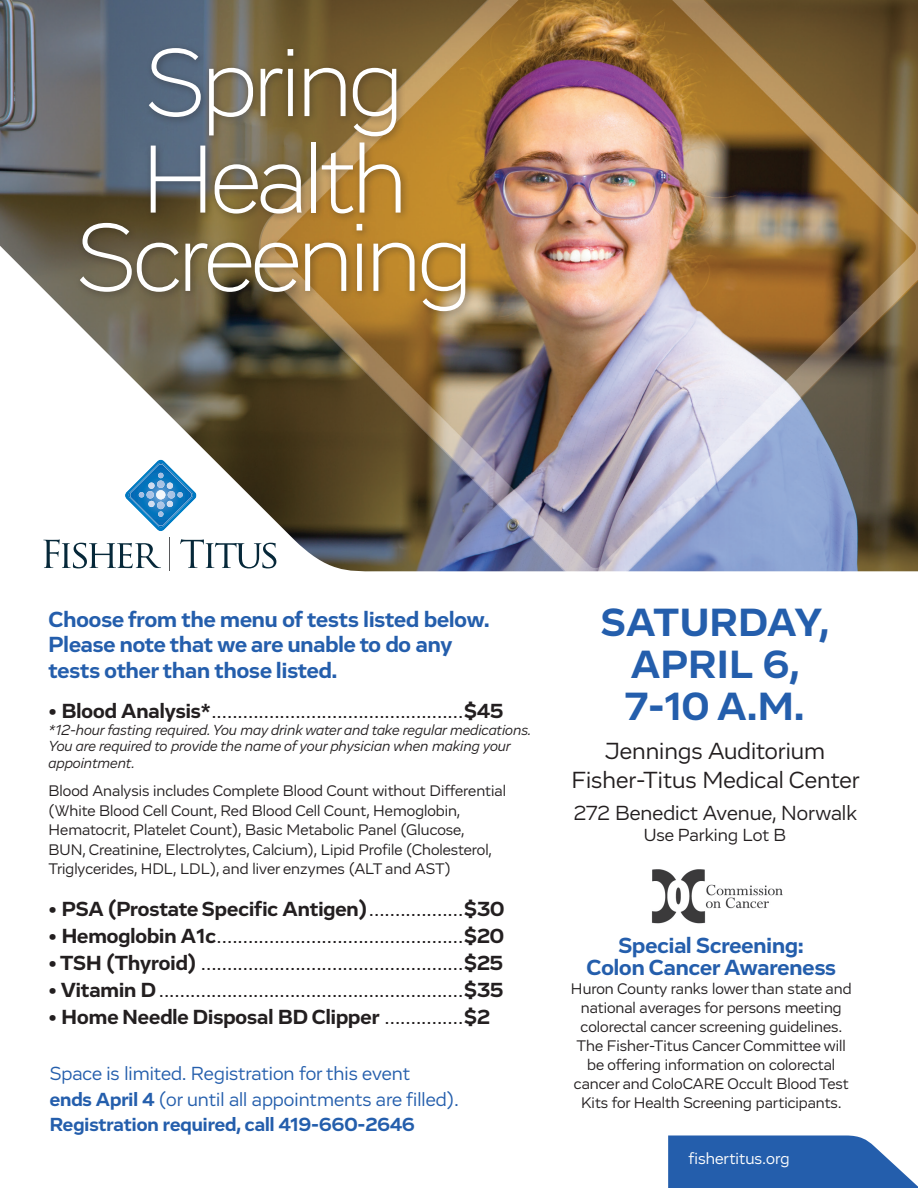
<style>
.page{position:relative;width:918px;height:1188px;background:#fff}
.page>*{position:absolute;margin:0;border:0;box-sizing:border-box;transform-origin:0 0}
.t1{font:300 99.3px/96.4px "Vito";letter-spacing:-.04em;color:#fff}
.t2{font:700 40.5px/42px "Vito";letter-spacing:.015em;color:#245eac;text-align:center}
.t3{font:24px/28.8px "Vito";color:#231f20;text-align:center}
.t4{font:700 22.5px/25.5px "Vito";color:#245eac}
.t5{font:21px "Vito";color:#231f20}
.t6{font:700 21px "Vito";color:#231f20}
.t7{font:19.5px/25.5px "Vito";color:#245eac}
.t8{font:18px "Vito";color:#231f20}
.t9{font:16.5px "Vito";color:#fff}
.t10{font:15.75px/18.9px "Vito";color:#231f20}
.t11{font:italic 15px/16.5px "Vito";color:#231f20}
.s1{font-weight:700}
.s2{font-weight:400}
</style>
<div class="page">
<svg style="left:668px;top:1135px;width:250px;height:53px;background:#3e71b5"></svg>
<img style="left:0;top:0;width:918px;height:187px">
<img style="left:0;top:187px;width:918px;height:385px">
<svg style="left:43px;top:539px;width:118px;height:29px"></svg>
<hr style="left:170px;top:537px;width:1px;height:33px;background:#57585a">
<svg style="left:180px;top:539px;width:96px;height:29px"></svg>
<svg style="left:123px;top:459px;width:75px;height:73px"></svg>
<div style="left:75px;top:43px;width:400px;height:278px;background:#231f20;opacity:.4"></div>
<img style="left:651px;top:869px;width:132px;height:55px">
<h1 class="t1" style="left:141px;top:35px;width:268px">Spring<br>Health</h1>
<h1 class="t1" style="left:76px;top:210px;width:398px">Screening</h1>
<h3 class="t4" style="left:49px;top:606px;width:443px">Choose from the menu of tests listed below.<br>Please note that we are unable to do any tests other than those listed.</h3>
<h3 class="t5" style="left:49px;top:698px;width:456px"><span class="s1">• Blood Analysis*</span>................................................<span class="s1">$45</span></h3>
<p class="t11" style="left:49px;top:721px;width:485px">*12-hour fasting required. You may drink water and take regular medications.<br>You are required to provide the name of your physician when making your appointment.</p>
<p class="t10" style="left:49px;top:781px;width:459px;line-height:19.5px">Blood Analysis includes Complete Blood Count without Differential (White Blood Cell Count, Red Blood Cell Count, Hemoglobin, Hematocrit, Platelet Count), Basic Metabolic Panel (Glucose,<br>BUN, Creatinine, Electrolytes, Calcium), Lipid Profile (Cholesterol, Triglycerides, HDL, LDL), and liver enzymes (ALT and AST)</p>
<h3 class="t6" style="left:49px;top:896px;width:457px">• PSA (Prostate Specific Antigen)<span class="s2">..................</span>$30</h3>
<h3 class="t5" style="left:49px;top:923px;width:457px"><span class="s1">• Hemoglobin A1c</span>...............................................<span class="s1">$20</span></h3>
<h3 class="t5" style="left:49px;top:950px;width:456px"><span class="s1">• TSH (Thyroid)</span> ..................................................<span class="s1">$25</span></h3>
<h3 class="t5" style="left:49px;top:977px;width:456px"><span class="s1">• Vitamin D</span>..........................................................<span class="s1">$35</span></h3>
<h3 class="t6" style="left:49px;top:1004px;width:443px">• Home Needle Disposal BD Clipper <span class="s2">...............</span>$2</h3>
<p class="t7" style="left:50px;top:1061px;width:411px">Space is limited. Registration for this event<br><span class="s1">ends April 4</span> (or until all appointments are filled).<br><span class="s1">Registration required, call 419-660-2646</span></p>
<h2 class="t2" style="left:601px;top:601px;width:230px">SATURDAY,<br>APRIL 6,<br>7-10 A.M.</h2>
<h3 class="t3" style="left:571px;top:736px;width:290px">Jennings Auditorium<br>Fisher-Titus Medical Center</h3>
<h3 class="t5" style="left:574px;top:801px;width:285px">272 Benedict Avenue, Norwalk</h3>
<p class="t8" style="left:644px;top:825px;width:144px">Use Parking Lot B</p>
<h3 class="t4" style="left:587px;top:934px;width:251px;line-height:22.5px;text-align:center">Special Screening:<br>Colon Cancer Awareness</h3>
<p class="t10" style="left:571px;top:979px;width:282px;text-align:center">Huron County ranks lower than state and national averages for persons meeting colorectal cancer screening guidelines.<br>The Fisher-Titus Cancer Committee will be offering information on colorectal cancer and ColoCARE Occult Blood Test Kits for Health Screening participants.</p>
<p class="t9" style="left:688px;top:1149px;width:103px">fishertitus.org</p>
</div>
